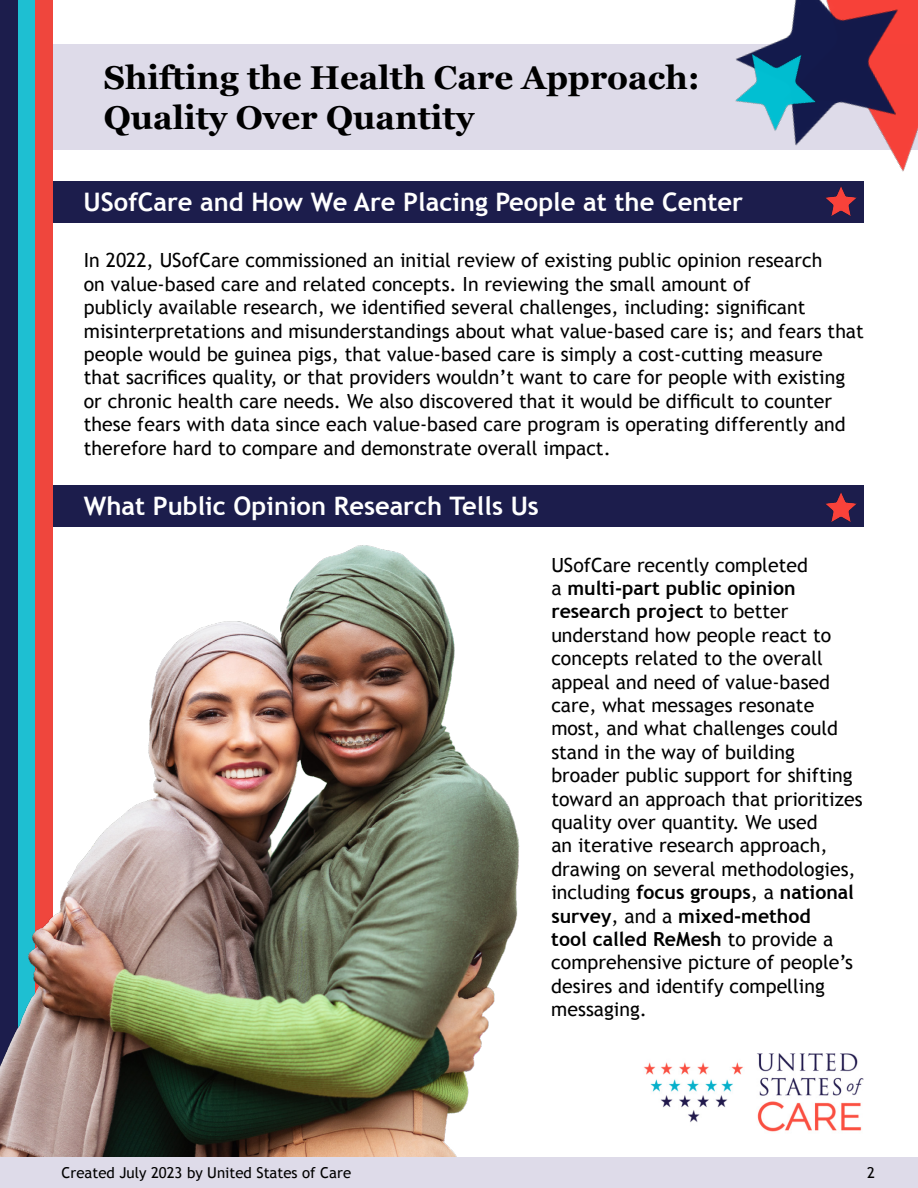
<style>
.page{position:relative;width:918px;height:1188px;background:#fff}
.page>*{position:absolute;margin:0;border:0;box-sizing:border-box;transform-origin:0 0}
.t1{font:700 33px/39.6px "Georgia";color:#000}
.t2{font:700 25.5px "Trebuchet MS";color:#fff}
.t3{font:19.5px/23.4px "Trebuchet MS";color:#000}
.t4{font:15px "Trebuchet MS";color:#000}
.s1{font-weight:700}
</style>
<div class="page">
<div style="left:53px;top:181px;width:811px;height:41px;background:#1c1d4c"></div>
<div style="left:53px;top:486px;width:811px;height:41px;background:#1c1d4c"></div>
<div style="left:0;top:0;width:18px;height:1188px;background:#1c1d4c"></div>
<div style="left:18px;top:0;width:17px;height:1188px;background:#1ebfd2"></div>
<div style="left:35px;top:0;width:18px;height:1188px;background:#ef463d"></div>
<div style="left:53px;top:44px;width:865px;height:106px;background:#dedbe9"></div>
<img style="left:793px;top:0;width:125px;height:172px">
<img style="left:735px;top:18px;width:111px;height:136px">
<img style="left:0;top:545px;width:520px;height:612px">
<div style="left:0;top:1157px;width:918px;height:31px;background:#dedbe9"></div>
<img style="left:644px;top:1053px;width:220px;height:79px">
<img style="left:825px;top:492px;width:32px;height:30px">
<img style="left:825px;top:186px;width:32px;height:30px">
<h1 class="t1" style="left:104px;top:56px;width:598px">Shifting the Health Care Approach:<br>Quality Over Quantity</h1>
<h2 class="t2" style="left:84px;top:186px;width:661px">USofCare and How We Are Placing People at the Center</h2>
<p class="t3" style="left:84px;top:249px;width:782px">In 2022, USofCare commissioned an initial review of existing public opinion research<br>on value-based care and related concepts. In reviewing the small amount of<br>publicly available research, we identified several challenges, including: significant misinterpretations and misunderstandings about what value-based care is; and fears that people would be guinea pigs, that value-based care is simply a cost-cutting measure that sacrifices quality, or that providers wouldn’t want to care for people with existing or chronic health care needs. We also discovered that it would be difficult to counter these fears with data since each value-based care program is operating differently and therefore hard to compare and demonstrate overall impact.</p>
<h2 class="t2" style="left:84px;top:490px;width:457px">What Public Opinion Research Tells Us</h2>
<p class="t3" style="left:551px;top:553px;width:313px">USofCare recently completed<br>a <span class="s1">multi-part public opinion research project</span> to better understand how people react to concepts related to the overall appeal and need of value-based care, what messages resonate most, and what challenges could stand in the way of building broader public support for shifting toward an approach that prioritizes quality over quantity. We used<br>an iterative research approach, drawing on several methodologies, including <span class="s1">focus groups</span>, a <span class="s1">national survey</span>, and a <span class="s1">mixed-method<br>tool called ReMesh</span> to provide a comprehensive picture of people’s desires and identify compelling messaging.</p>
<p class="t4" style="left:62px;top:1164px;width:291px">Created July 2023 by United States of Care</p>
<p class="t4" style="left:867px;top:1164px;width:9px">2</p>
</div>
